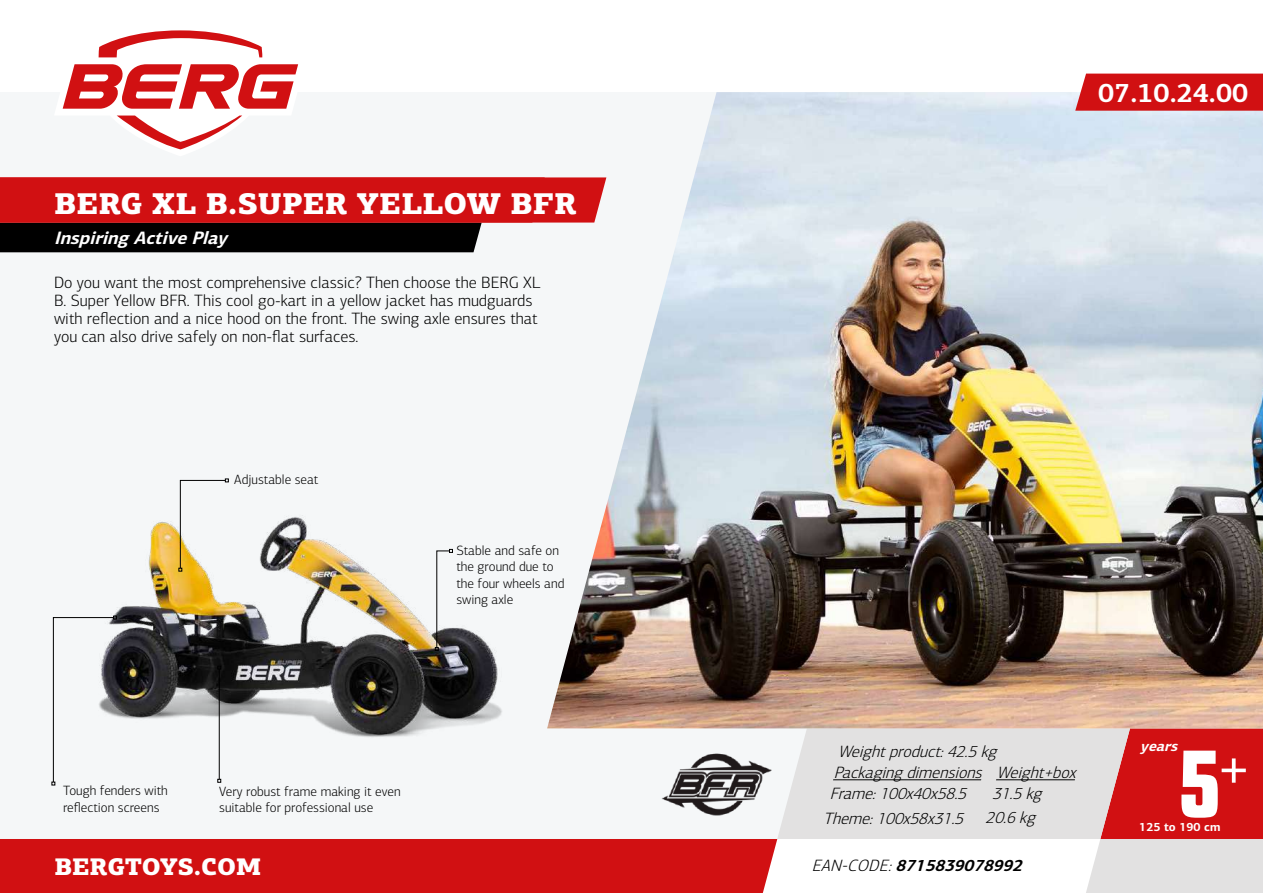
<style>
.page{position:relative;width:1263px;height:893px;background:#fff}
.page>*{position:absolute;margin:0;border:0;box-sizing:border-box;transform-origin:0 0}
.t1{font:62.55px "PF Centro Sans Pro";color:#fff}
.t2{font:900 36px "PF Centro Slab Pro";color:#fff}
.t3{font:900 30px "PF Centro Slab Pro";letter-spacing:.01em;color:#fff}
.t4{font:700 27px "PF Centro Slab Pro";color:#fff}
.t5{font:900 24px "PF Centro Slab Pro";color:#fff}
.t6{font:italic 700 18px "PF Centro Sans Pro";color:#fff}
.t7{font:300 16.5px/18px "PF Centro Sans Pro";color:#000}
.t8{font:italic 300 16.5px/21.1px "PF Centro Sans Pro";color:#000;text-align:center}
.t9{font:italic 700 16.5px "PF Centro Sans Pro";color:#000}
.t10{font:italic 700 14.4px "PF Centro Sans Pro";color:#fff}
.t11{font:300 13.5px/16.2px "PF Centro Sans Pro";color:#000}
.t12{font:700 12px "PF Centro Sans Pro";color:#fff}
.s1{font-weight:300}
.s2{font-family:"RB No 2.1 a Black DEMO";font-size:95.25px}
</style>
<div class="page">
<div style="left:0;top:92px;width:1263px;height:747px;background:#f5f7f8"></div>
<svg style="left:62px;top:30px;width:237px;height:120px"></svg>
<img style="left:606px;top:92px;width:657px;height:387px">
<svg style="left:0;top:177px;width:606px;height:75px;background:#942021"></svg>
<div style="left:1075px;top:74px;width:188px;height:37px;background:#d11012"></div>
<img style="left:0;top:479px;width:1263px;height:414px">
<hr style="left:833px;top:779px;width:148px;height:1px;background:#000">
<hr style="left:996px;top:779px;width:79px;height:1px;background:#000">
<h2 class="t2" style="left:54px;top:178px;width:417px">BERG BUZZY RACING</h2>
<p class="t6" style="left:54px;top:226px;width:180px">InspiringActivePlay</p>
<h3 class="t3" style="left:54px;top:184px;width:524px">BERG XL B.SUPER YELLOW BFR</h3>
<p class="t7" style="left:54px;top:274px;width:488px">Do you want the most comprehensive classic? Then choose the BERG XL B. Super Yellow BFR. This cool go-kart in a yellow jacket has mudguards with reflection and a nice hood on the front. The swing axle ensures that you can also drive safely on non-flat surfaces.</p>
<p class="t11" style="left:234px;top:472px;width:86px">Adjustable seat</p>
<p class="t11" style="left:456px;top:543px;width:110px">Stable and safe on the ground due to the four wheels and swing axle</p>
<h3 class="t4" style="left:1098px;top:76px;width:152px">07.10.24.00</h3>
<p class="t8" style="left:992px;top:741px;width:90px;text-align:left;text-indent:-154px">Weightproduct:42.5kg<br>Weight+box<br>31.5kg</p>
<p class="t8" style="left:985px;top:807px;width:56px">20.6kg</p>
<p class="t8" style="left:834px;top:762px;width:155px">Packagingdimensions</p>
<p class="t11" style="left:63px;top:783px;width:106px">Tough fenders with reflection screens</p>
<p class="t8" style="left:823px;top:782px;width:149px;line-height:24px">Frame:100x40x58.5<br>Theme:100x58x31.5</p>
<p class="t11" style="left:219px;top:783px;width:183px">Very robust frame making it even suitable for professional use</p>
<h3 class="t5" style="left:55px;top:850px;width:208px">BERGTOYS.COM</h3>
<p class="t9" style="left:812px;top:854px;width:217px"><span class="s1">EAN-CODE:</span>8715839078992</p>
<p class="t10" style="left:1140px;top:736px;width:43px">years</p>
<h1 class="t1" style="left:1180px;top:730px;width:72px">+<span class="s2">5</span></h1>
<p class="t12" style="left:1139px;top:819px;width:83px">125 to 190 cm</p>
</div>
